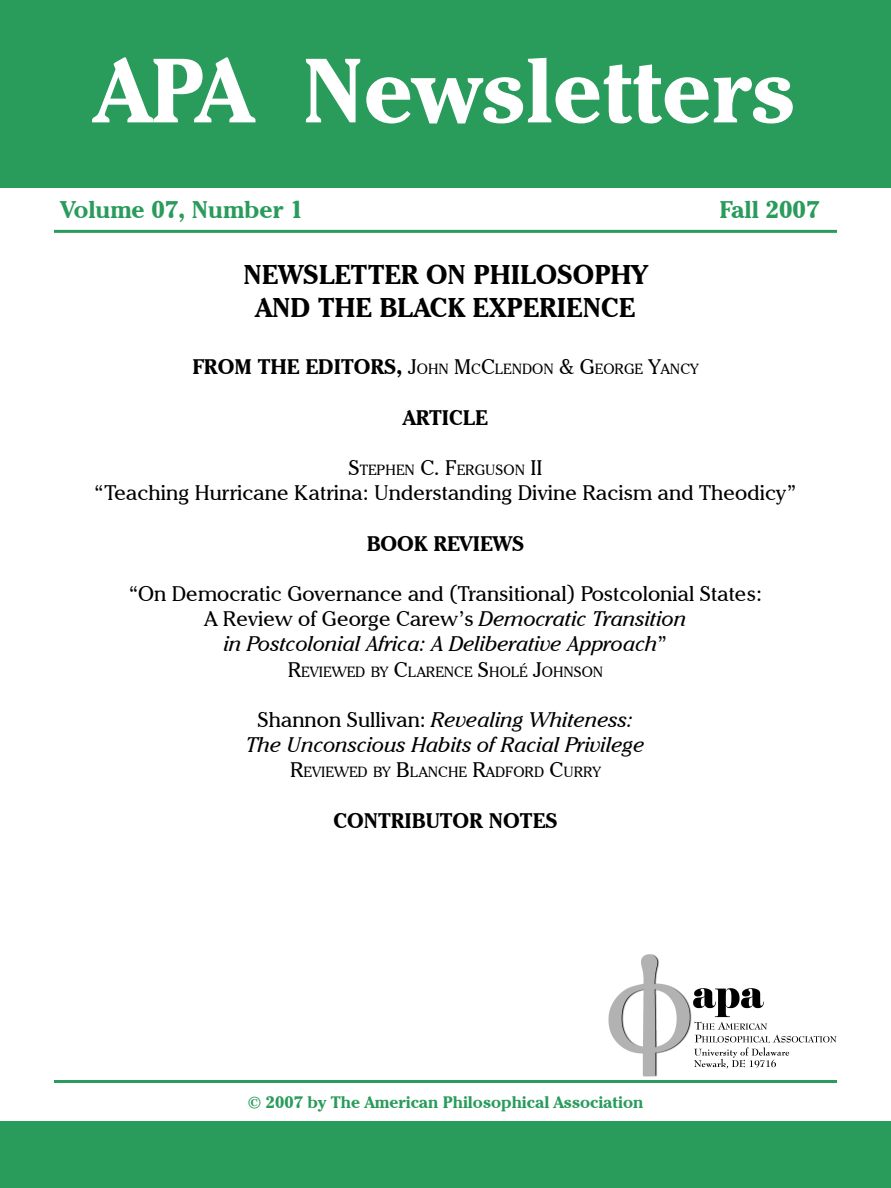
<style>
.page{position:relative;width:891px;height:1188px;background:#fff}
.page>*{position:absolute;margin:0;border:0;box-sizing:border-box;transform-origin:0 0}
.t1{font:700 90px "Cheltenham IT Cby BT";color:#fff}
.t2{font:700 27px "Cheltenham IT Cby BT";color:#000}
.t3{font:700 24px "Cheltenham IT Cby BT";color:#299b5b}
.t4{font:21px/25.2px "Cheltenham IT Cby BT";color:#000;text-align:center}
.t5{font:italic 21px/25.2px "Cheltenham IT Cby BT";color:#000;text-align:center}
.t6{font:700 21px "Cheltenham IT Cby BT";color:#000}
.t7{font:700 16.5px "Cheltenham IT Cby BT";color:#299b5b}
.t8{font:14.7px "Cheltenham IT Cby BT";color:#000}
.s1{font-weight:700;font-size:21px}
.s2{font-size:21px}
.s3{font-style:italic}
.s4{font-style:normal}
</style>
<div class="page">
<div style="left:0;top:0;width:891px;height:188px;background:#299b5b"></div>
<div style="left:0;top:1121px;width:891px;height:67px;background:#299b5b"></div>
<hr style="left:54px;top:230px;width:783px;height:3px;background:#299b5b">
<hr style="left:54px;top:1080px;width:783px;height:3px;background:#299b5b">
<img style="left:608px;top:955px;width:229px;height:122px">
<p class="t1" style="left:96px;top:36px;width:701px">APA Newsletters</p>
<p class="t3" style="left:61px;top:195px;width:244px">Volume 07, Number 1</p>
<p class="t3" style="left:719px;top:195px;width:102px">Fall 2007</p>
<p class="t2" style="left:244px;top:258px;width:405px">NEWSLETTER ON PHILOSOPHY</p>
<p class="t2" style="left:256px;top:291px;width:381px">AND THE BLACK EXPERIENCE</p>
<p class="t8" style="left:192px;top:360px;width:508px"><span class="s1">FROM THE EDITORS,</span> <span class="s2">J</span>OHN <span class="s2">M</span>C<span class="s2">C</span>LENDON <span class="s2">&amp; G</span>EORGE <span class="s2">Y</span>ANCY</p>
<p class="t6" style="left:403px;top:404px;width:86px">ARTICLE</p>
<p class="t8" style="left:348px;top:461px;width:196px"><span class="s2">S</span>TEPHEN <span class="s2">C. F</span>ERGUSON <span class="s2">II</span></p>
<p class="t4" style="left:94px;top:480px;width:704px">“Teaching Hurricane Katrina: Understanding Divine Racism and Theodicy”</p>
<p class="t6" style="left:367px;top:530px;width:159px">BOOK REVIEWS</p>
<p class="t4" style="left:129px;top:581px;width:634px">“On Democratic Governance and (Transitional) Postcolonial States:<br>A Review of George Carew’s <span class="s3">Democratic Transition<br>in Postcolonial Africa: A Deliberative Approach</span>”</p>
<p class="t8" style="left:288px;top:662px;width:317px"><span class="s2">R</span>EVIEWED BY <span class="s2">C</span>LARENCE <span class="s2">S</span>HOLÉ <span class="s2">J</span>OHNSON</p>
<p class="t5" style="left:246px;top:707px;width:400px"><span class="s4">Shannon Sullivan:</span> Revealing Whiteness:<br>The Unconscious Habits of Racial Privilege</p>
<p class="t8" style="left:290px;top:763px;width:312px"><span class="s2">R</span>EVIEWED BY <span class="s2">B</span>LANCHE <span class="s2">R</span>ADFORD <span class="s2">C</span>URRY</p>
<p class="t6" style="left:333px;top:808px;width:226px">CONTRIBUTOR NOTES</p>
<p class="t7" style="left:248px;top:1092px;width:397px">© 2007 by The American Philosophical Association</p>
</div>
